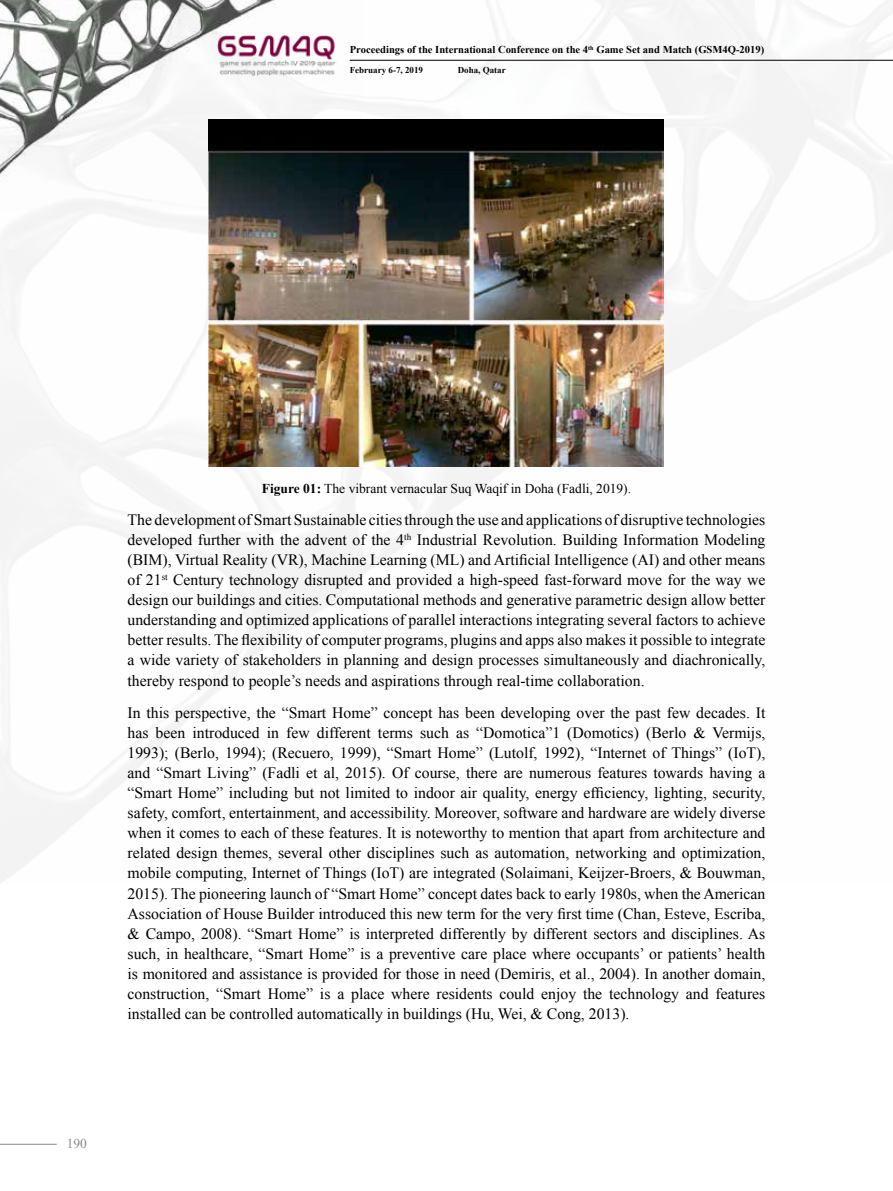
<style>
.page{position:relative;width:893px;height:1191px;background:#fff}
.page>*{position:absolute;margin:0;border:0;box-sizing:border-box;transform-origin:0 0}
.t1{font:15.75px/20.1px "Times New Roman";color:#000;text-align:justify}
.t2{font:13.5px "Times New Roman";color:#000}
.t3{font:13.5px "Times New Roman";color:#878787}
.t4{font:700 10.5px "Times New Roman";color:#000}
.t5{font:700 9px "Times New Roman";color:#000}
.s1{font-weight:700}
</style>
<div class="page">
<img style="left:0;top:0;width:893px;height:883px">
<hr style="left:0;top:1143px;width:57px;height:1px;background:#878787">
<hr style="left:350px;top:60px;width:543px;height:1px;background:#000">
<img style="left:0;top:0;width:361px;height:211px">
<img style="left:208px;top:119px;width:455px;height:347px">
<p class="t4" style="left:350px;top:42px;width:416px">Proceedings of the International Conference on the 4<sup>th</sup> Game Set and Match (GSM4Q-2019)</p>
<p class="t5" style="left:350px;top:63px;width:75px">February 6-7, 2019</p>
<p class="t5" style="left:458px;top:63px;width:49px">Doha, Qatar</p>
<p class="t2" style="left:262px;top:479px;width:371px"><span class="s1">Figure 01:</span> The vibrant vernacular Suq Waqif in Doha (Fadli, 2019).</p>
<p class="t1" style="left:128px;top:509px;width:639px">The development of Smart Sustainable cities through the use and applications of disruptive technologies developed further with the advent of the 4<sup>th</sup> Industrial Revolution. Building Information Modeling (BIM), Virtual Reality (VR), Machine Learning (ML) and Artificial Intelligence (AI) and other means of 21<sup>st</sup> Century technology disrupted and provided a high-speed fast-forward move for the way we design our buildings and cities. Computational methods and generative parametric design allow better understanding and optimized applications of parallel interactions integrating several factors to achieve better results. The flexibility of computer programs, plugins and apps also makes it possible to integrate a wide variety of stakeholders in planning and design processes simultaneously and diachronically, thereby respond to people’s needs and aspirations through real-time collaboration.</p>
<p class="t1" style="left:128px;top:702px;width:639px">In this perspective, the “Smart Home” concept has been developing over the past few decades. It has been introduced in few different terms such as “Domotica”1 (Domotics) (Berlo &amp; Vermijs, 1993); (Berlo, 1994); (Recuero, 1999), “Smart Home” (Lutolf, 1992), “Internet of Things” (IoT), and “Smart Living” (Fadli et al, 2015). Of course, there are numerous features towards having a “Smart Home” including but not limited to indoor air quality, energy efficiency, lighting, security, safety, comfort, entertainment, and accessibility. Moreover, software and hardware are widely diverse when it comes to each of these features. It is noteworthy to mention that apart from architecture and related design themes, several other disciplines such as automation, networking and optimization, mobile computing, Internet of Things (IoT) are integrated (Solaimani, Keijzer-Broers, &amp; Bouwman, 2015). The pioneering launch of “Smart Home” concept dates back to early 1980s, when the American Association of House Builder introduced this new term for the very first time (Chan, Esteve, Escriba, &amp; Campo, 2008). “Smart Home” is interpreted differently by different sectors and disciplines. As such, in healthcare, “Smart Home” is a preventive care place where occupants’ or patients’ health is monitored and assistance is provided for those in need (Demiris, et al., 2004). In another domain, construction, “Smart Home” is a place where residents could enjoy the technology and features installed can be controlled automatically in buildings (Hu, Wei, &amp; Cong, 2013).</p>
<p class="t3" style="left:67px;top:1134px;width:22px">190</p>
</div>
